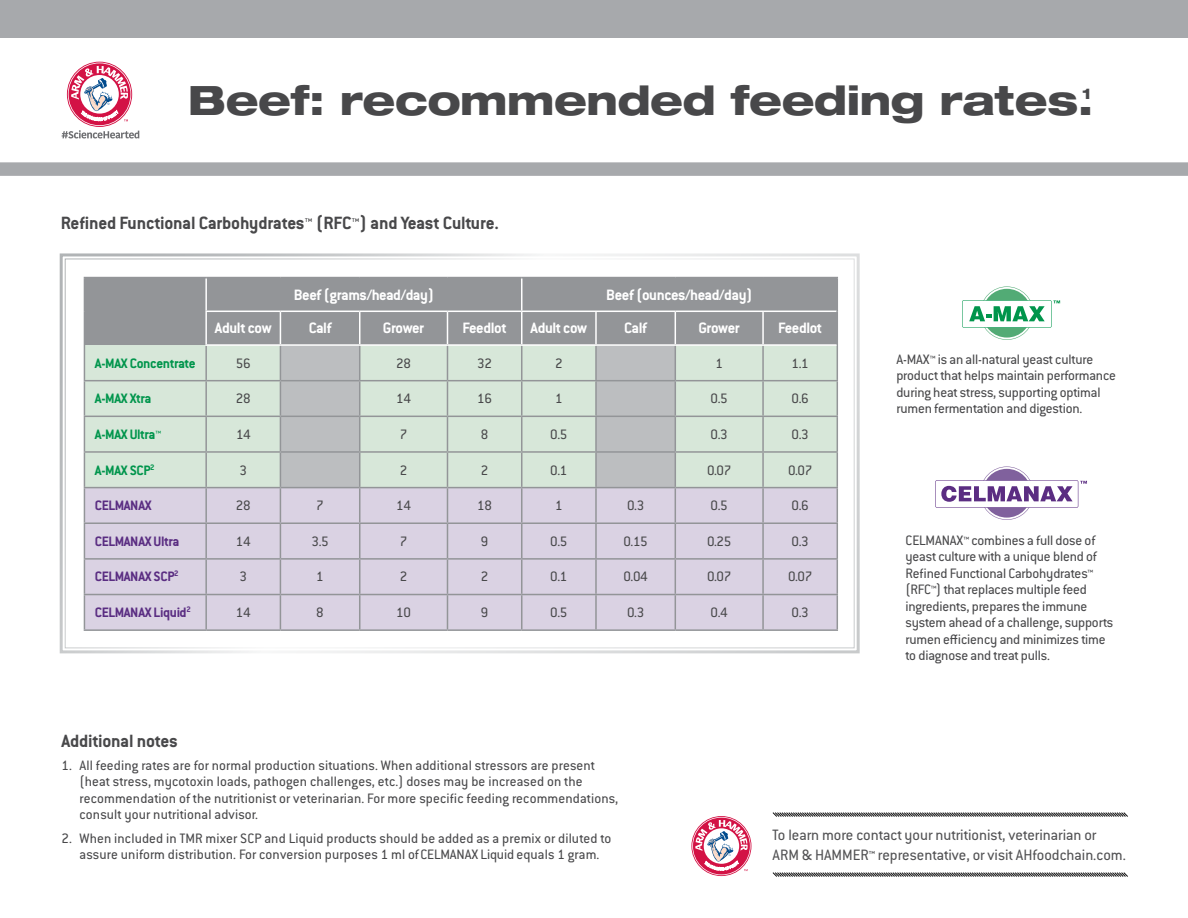
<style>
.page{position:relative;width:1188px;height:918px;background:#fff}
.page>*{position:absolute;margin:0;border:0;box-sizing:border-box;transform-origin:0 0}
.t1{font:800 expanded 40.5px "Helvetica Neue LT Std";letter-spacing:-.01em;color:#48484a}
.t2{font:700 19.5px "Conduit ITC Std";letter-spacing:-.01em;color:#48484a}
.t3{font:16.5px/20.2px "Conduit ITC Std";color:#48484a}
.t4{font:700 16.5px "Conduit ITC Std";letter-spacing:-.025em;color:#fff}
.t5{font:15px/16.5px "Conduit ITC Std";letter-spacing:.01em;color:#48484a}
.t6{font:15px/16.5px "Conduit ITC Std";letter-spacing:-.01em;color:#48484a}
.t7{font:700 15px "Conduit ITC Std";letter-spacing:-.025em;color:#5a2d82}
.t8{font:700 15px "Conduit ITC Std";letter-spacing:-.025em;color:#00954c}
.t9{font:800 expanded 14.85px "Helvetica Neue LT Std";color:#48484a}
</style>
<div class="page">
<svg style="left:59px;top:253px;width:801px;height:401px;background:#ced0d2"></svg>
<svg style="left:962px;top:286px;width:98px;height:54px"></svg>
<svg style="left:935px;top:467px;width:152px;height:53px"></svg>
<div style="left:0;top:162px;width:1188px;height:14px;background:#a7a9ac"></div>
<div style="left:0;top:0;width:1188px;height:38px;background:#a7a9ac"></div>
<svg style="left:62px;top:63px;width:77px;height:75px"></svg>
<svg style="left:772px;top:812px;width:356px;height:5px;background:#8a8a8a"></svg>
<svg style="left:772px;top:872px;width:356px;height:5px;background:#8a8a8a"></svg>
<svg style="left:692px;top:817px;width:59px;height:58px"></svg>
<h1 class="t1" style="left:188px;top:74px;width:907px">Beef: recommended feeding rates.</h1>
<p class="t9" style="left:1082px;top:84px;width:11px">1</p>
<h2 class="t2" style="left:61px;top:212px;width:440px">Refined Functional Carbohydrates™ (RFC™) and Yeast Culture.</h2>
<p class="t4" style="left:294px;top:284px;width:142px">Beef (grams/head/day)</p>
<p class="t4" style="left:606px;top:284px;width:148px">Beef (ounces/head/day)</p>
<p class="t4" style="left:215px;top:318px;width:58px">Adult cow</p>
<p class="t4" style="left:309px;top:318px;width:24px">Calf</p>
<p class="t4" style="left:383px;top:318px;width:43px">Grower</p>
<p class="t4" style="left:463px;top:318px;width:46px">Feedlot</p>
<p class="t4" style="left:531px;top:318px;width:58px">Adult cow</p>
<p class="t4" style="left:624px;top:318px;width:24px">Calf</p>
<p class="t4" style="left:698px;top:318px;width:43px">Grower</p>
<p class="t4" style="left:778px;top:318px;width:46px">Feedlot</p>
<p class="t8" style="left:95px;top:354px;width:102px">A-MAX Concentrate</p>
<p class="t5" style="left:236px;top:354px;width:16px">56</p>
<p class="t5" style="left:396px;top:354px;width:16px">28</p>
<p class="t5" style="left:477px;top:354px;width:16px">32</p>
<p class="t5" style="left:555px;top:354px;width:9px">2</p>
<p class="t5" style="left:715px;top:354px;width:9px">1</p>
<p class="t5" style="left:792px;top:354px;width:19px">1.1</p>
<p class="t8" style="left:95px;top:389px;width:58px">A-MAX Xtra</p>
<p class="t5" style="left:236px;top:390px;width:16px">28</p>
<p class="t5" style="left:396px;top:390px;width:16px">14</p>
<p class="t5" style="left:477px;top:390px;width:16px">16</p>
<p class="t5" style="left:555px;top:390px;width:9px">1</p>
<p class="t5" style="left:711px;top:390px;width:19px">0.5</p>
<p class="t5" style="left:792px;top:390px;width:19px">0.6</p>
<p class="t8" style="left:95px;top:425px;width:68px">A-MAX Ultra™</p>
<p class="t5" style="left:236px;top:426px;width:16px">14</p>
<p class="t5" style="left:400px;top:426px;width:9px">7</p>
<p class="t5" style="left:481px;top:426px;width:9px">8</p>
<p class="t5" style="left:550px;top:426px;width:19px">0.5</p>
<p class="t5" style="left:711px;top:426px;width:19px">0.3</p>
<p class="t5" style="left:792px;top:426px;width:19px">0.3</p>
<p class="t8" style="left:95px;top:461px;width:61px">A-MAX SCP<sup>2</sup></p>
<p class="t5" style="left:240px;top:461px;width:9px">3</p>
<p class="t5" style="left:400px;top:461px;width:9px">2</p>
<p class="t5" style="left:481px;top:461px;width:9px">2</p>
<p class="t5" style="left:550px;top:461px;width:19px">0.1</p>
<p class="t5" style="left:707px;top:461px;width:26px">0.07</p>
<p class="t5" style="left:788px;top:461px;width:26px">0.07</p>
<p class="t7" style="left:95px;top:496px;width:58px">CELMANAX</p>
<p class="t5" style="left:236px;top:497px;width:16px">28</p>
<p class="t5" style="left:316px;top:497px;width:9px">7</p>
<p class="t5" style="left:396px;top:497px;width:16px">14</p>
<p class="t5" style="left:477px;top:497px;width:16px">18</p>
<p class="t5" style="left:555px;top:497px;width:9px">1</p>
<p class="t5" style="left:627px;top:497px;width:19px">0.3</p>
<p class="t5" style="left:711px;top:497px;width:19px">0.5</p>
<p class="t5" style="left:792px;top:497px;width:19px">0.6</p>
<p class="t7" style="left:95px;top:532px;width:86px">CELMANAX Ultra</p>
<p class="t5" style="left:236px;top:532px;width:16px">14</p>
<p class="t5" style="left:312px;top:532px;width:19px">3.5</p>
<p class="t5" style="left:400px;top:532px;width:9px">7</p>
<p class="t5" style="left:481px;top:532px;width:9px">9</p>
<p class="t5" style="left:550px;top:532px;width:19px">0.5</p>
<p class="t5" style="left:623px;top:532px;width:26px">0.15</p>
<p class="t5" style="left:707px;top:532px;width:26px">0.25</p>
<p class="t5" style="left:792px;top:532px;width:19px">0.3</p>
<p class="t7" style="left:95px;top:568px;width:85px">CELMANAX SCP<sup>2</sup></p>
<p class="t5" style="left:240px;top:568px;width:9px">3</p>
<p class="t5" style="left:316px;top:568px;width:9px">1</p>
<p class="t5" style="left:400px;top:568px;width:9px">2</p>
<p class="t5" style="left:481px;top:568px;width:9px">2</p>
<p class="t5" style="left:550px;top:568px;width:19px">0.1</p>
<p class="t5" style="left:623px;top:568px;width:26px">0.04</p>
<p class="t5" style="left:707px;top:568px;width:26px">0.07</p>
<p class="t5" style="left:788px;top:568px;width:26px">0.07</p>
<p class="t7" style="left:95px;top:603px;width:97px">CELMANAX Liquid<sup>2</sup></p>
<p class="t5" style="left:236px;top:604px;width:16px">14</p>
<p class="t5" style="left:316px;top:604px;width:9px">8</p>
<p class="t5" style="left:396px;top:604px;width:16px">10</p>
<p class="t5" style="left:481px;top:604px;width:9px">9</p>
<p class="t5" style="left:550px;top:604px;width:19px">0.5</p>
<p class="t5" style="left:627px;top:604px;width:19px">0.3</p>
<p class="t5" style="left:711px;top:604px;width:19px">0.4</p>
<p class="t5" style="left:792px;top:604px;width:19px">0.3</p>
<p class="t6" style="left:896px;top:350px;width:221px">A-MAX™ is an all-natural yeast culture product that helps maintain performance during heat stress, supporting optimal rumen fermentation and digestion.</p>
<p class="t6" style="left:905px;top:531px;width:209px">CELMANAX™ combines a full dose of yeast culture with a unique blend of Refined Functional Carbohydrates™ (RFC™) that replaces multiple feed ingredients, prepares the immune system ahead of a challenge, supports rumen efficiency and minimizes time to diagnose and treat pulls.</p>
<h2 class="t2" style="left:62px;top:729px;width:118px">Additional notes</h2>
<p class="t5" style="left:80px;top:757px;width:540px;text-indent:-18px">1. All feeding rates are for normal production situations. When additional stressors are present (heat stress, mycotoxin loads, pathogen challenges, etc.) doses may be increased on the recommendation of the nutritionist or veterinarian. For more specific feeding recommendations, consult your nutritional advisor.</p>
<p class="t5" style="left:62px;top:829px;width:551px;text-align:center">2. When included in TMR mixer SCP and Liquid products should be added as a premix or diluted to assure uniform distribution. For conversion purposes 1 ml of CELMANAX Liquid equals 1 gram.</p>
<p class="t3" style="left:773px;top:824px;width:355px">To learn more contact your nutritionist, veterinarian or<br>ARM &amp; HAMMER™ representative, or visit AHfoodchain.com.</p>
</div>
